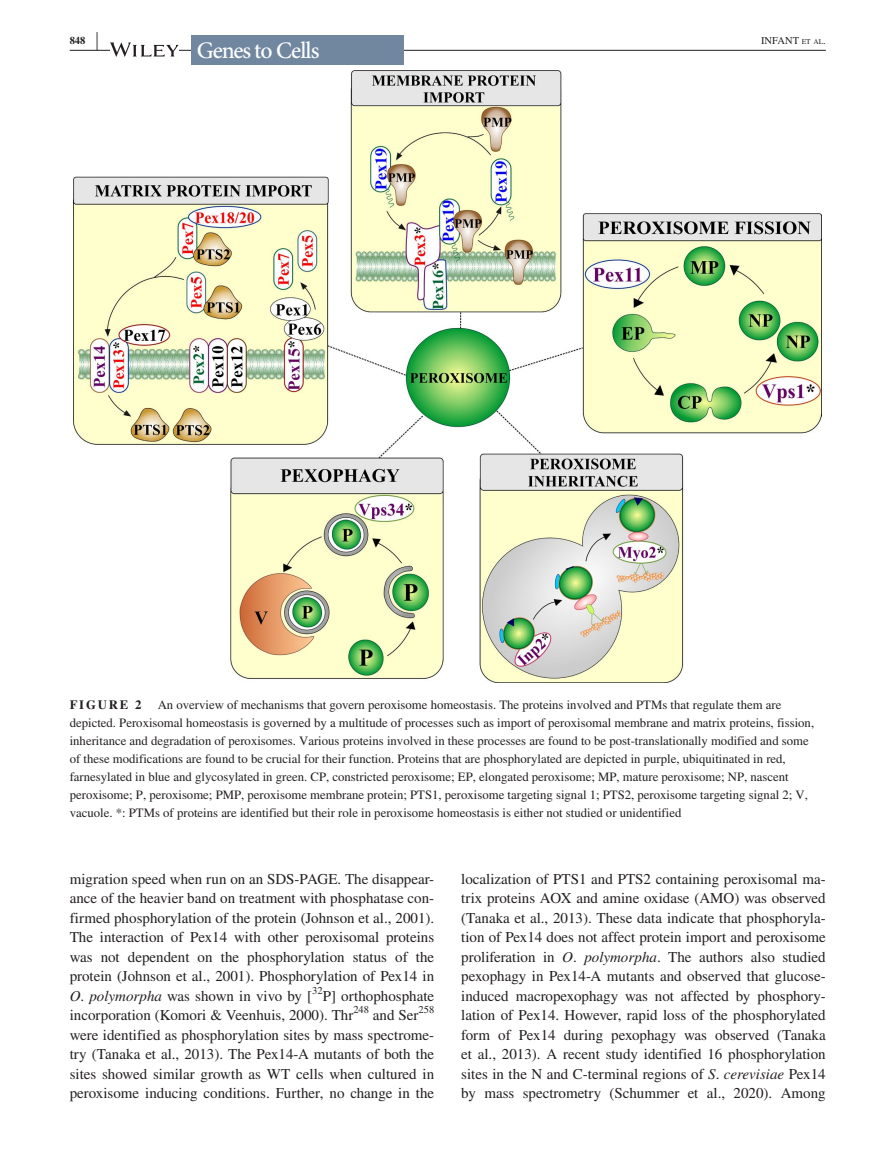
<style>
.page{position:relative;width:893px;height:1174px;background:#fff}
.page>*{position:absolute;margin:0;border:0;box-sizing:border-box;transform-origin:0 0}
.t1{font:700 25.95px "STIX";color:#231f20;scale:.36 1}
.t2{font:500 23.7px "Minion Pro";letter-spacing:-.045em;color:#fff}
.t3{font:15px/19.5px "STIX";color:#231f20;text-align:justify}
.t4{font:12.75px/18px "STIX";color:#231f20}
.t5{font:700 12.75px "STIX";letter-spacing:.14em;color:#231f20}
.t6{font:10.5px "STIX";color:#231f20}
.t7{font:10.5px "STIX";color:#231f20}
.t8{font:700 10.5px "STIX";color:#231f20}
.s1{font-size:7.35px}
.s2{color:#fff}
.s3{font-style:italic}
</style>
<div class="page">
<hr style="left:70px;top:50px;width:756px;height:1px;background:#231f20">
<svg style="left:110px;top:42px;width:69px;height:15px"></svg>
<div style="left:191px;top:35px;width:213px;height:30px;background:#7187a0"></div>
<img style="left:74px;top:70px;width:748px;height:612px">
<p class="t8" style="left:70px;top:34px;width:17px">848</p>
<h1 class="t1" style="left:96px;top:26px;width:7px">|</h1>
<h2 class="t2" style="left:197px;top:34px;width:124px">Genes to Cells</h2>
<p class="t6" style="left:761px;top:33px;width:66px">INFANT <span class="s1">et al</span>.</p>
<p class="t5" style="left:70px;top:697px;width:73px">FIGURE 2</p>
<p class="t4" style="left:70px;top:697px;width:746px;text-indent:88px">An overview of mechanisms that govern peroxisome homeostasis. The proteins involved and PTMs that regulate them are depicted. Peroxisomal homeostasis is governed by a multitude of processes such as import of peroxisomal membrane and matrix proteins, fission, inheritance and degradation of peroxisomes. Various proteins involved in these processes are found to be post-translationally modified and some of these modifications are found to be crucial for their function. Proteins that are phosphorylated are depicted in purple, ubiquitinated in red, farnesylated in blue and glycosylated in green. CP, constricted peroxisome; EP, elongated peroxisome; MP, mature peroxisome; NP, nascent peroxisome; P, peroxisome; PMP, peroxisome membrane protein; PTS1, peroxisome targeting signal 1; PTS2, peroxisome targeting signal 2; V, vacuole. *: PTMs of proteins are identified but their role in peroxisome homeostasis is either not studied or unidentified <span class="s2">[Colour figure can be</span></p>
<p class="t3" style="left:70px;top:869px;width:366px">migration speed when run on an SDS-PAGE. The disappear&shy;ance of the heavier band on treatment with phosphatase con&shy;firmed phosphorylation of the protein (Johnson et al., 2001).<br>The interaction of Pex14 with other peroxisomal proteins was not dependent on the phosphorylation status of the protein (Johnson et al., 2001). Phosphorylation of Pex14 in <span class="s3">O</span>. <span class="s3">polymorpha</span> was shown in vivo by [<sup>32</sup>P] orthophosphate incorporation (Komori &amp; Veenhuis, 2000). Thr</p>
<p class="t7" style="left:418px;top:1002px;width:17px">258</p>
<p class="t3" style="left:70px;top:1025px;width:366px">were identified as phosphorylation sites by mass spectrome&shy;try (Tanaka et al., 2013). The Pex14-A mutants of both the sites showed similar growth as WT cells when cultured in peroxisome inducing conditions. Further, no change in the</p>
<p class="t7" style="left:353px;top:1002px;width:17px">248</p>
<p class="t3" style="left:373px;top:1006px;width:47px">and Ser</p>
<p class="t3" style="left:461px;top:869px;width:366px">localization of PTS1 and PTS2 containing peroxisomal ma&shy;trix proteins AOX and amine oxidase (AMO) was observed (Tanaka et al., 2013). These data indicate that phosphoryla&shy;tion of Pex14 does not affect protein import and peroxisome proliferation in <span class="s3">O</span>. <span class="s3">polymorpha</span>. The authors also studied pexophagy in Pex14-A mutants and observed that glucose&shy;induced macropexophagy was not affected by phosphory&shy;lation of Pex14. However, rapid loss of the phosphorylated form of Pex14 during pexophagy was observed (Tanaka et al., 2013). A recent study identified 16 phosphorylation sites in the N and C-terminal regions of <span class="s3">S</span>. <span class="s3">cerevisiae</span> Pex14 by mass spectrometry (Schummer et al., 2020). Among</p>
</div>
